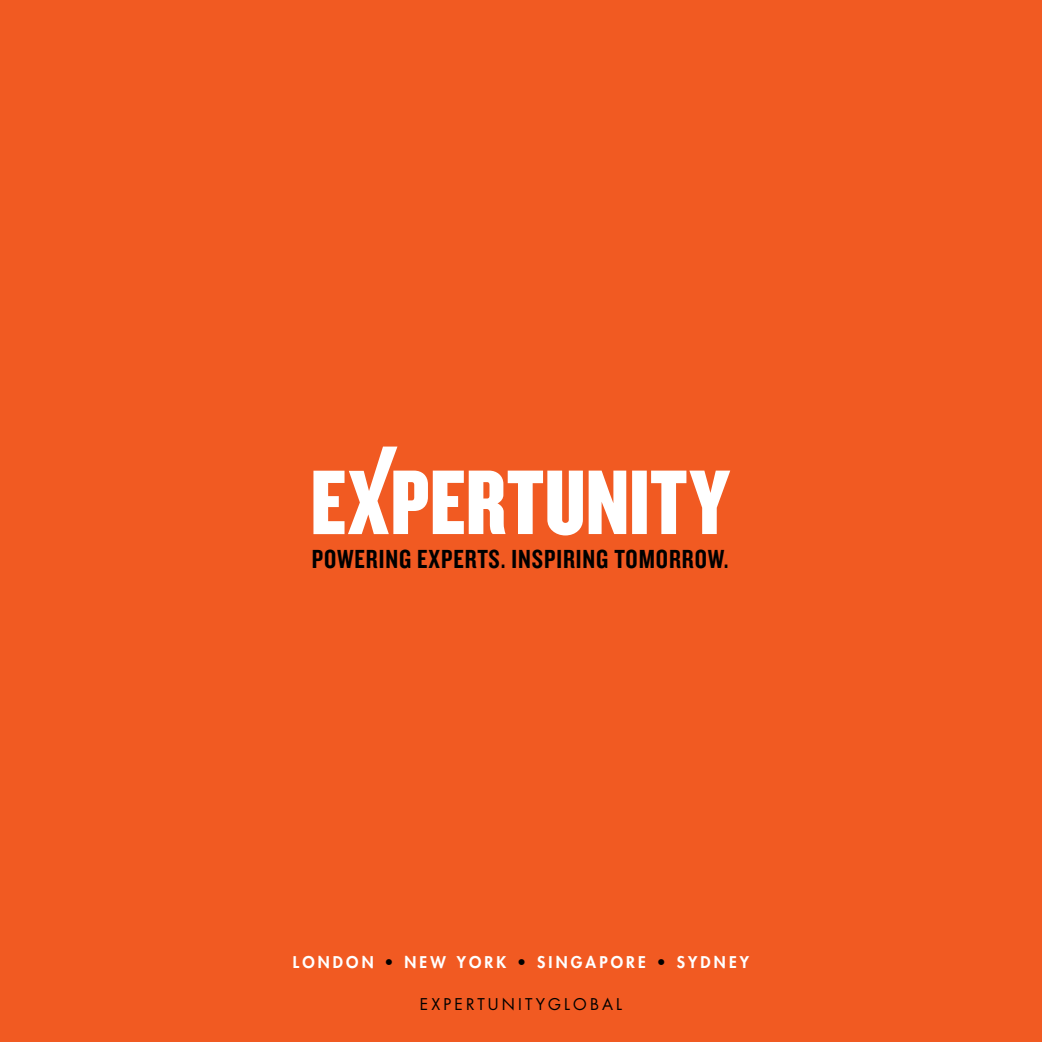
<style>
.page{position:relative;width:1042px;height:1042px;background:#f15a22}
.page>*{position:absolute;margin:0;border:0;box-sizing:border-box;transform-origin:0 0}
.t1{font:27.12px "Knockout HTF49 Liteweight";letter-spacing:.035em;color:#000}
.t2{font:800 15.75px "Futura";letter-spacing:.2em;color:#fff}
.t3{font:15.75px "Futura";letter-spacing:.2em;color:#000}
.s1{color:#000}
</style>
<div class="page">
<svg style="left:313px;top:446px;width:417px;height:89px"></svg>
<p class="t1" style="left:312px;top:545px;width:418px">POWERING EXPERTS. INSPIRING TOMORROW.</p>
<p class="t2" style="left:293px;top:952px;width:458px">LONDON <span class="s1">•</span> NEW YORK <span class="s1">•</span> SINGAPORE <span class="s1">•</span> SYDNEY</p>
<p class="t3" style="left:420px;top:993px;width:204px">EXPERTUNITYGLOBAL</p>
</div>
